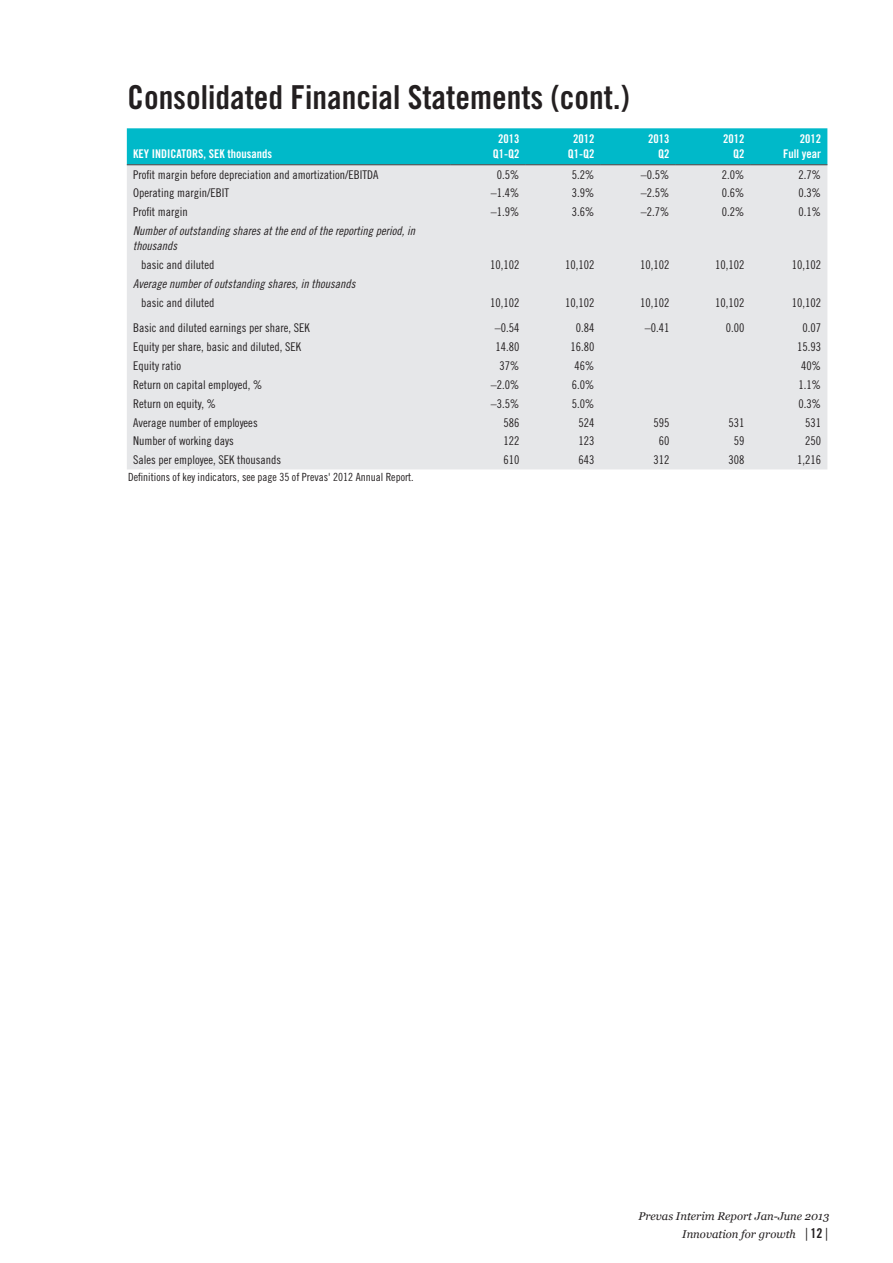
<style>
.page{position:relative;width:893px;height:1263px;background:#fff}
.page>*{position:absolute;margin:0;border:0;box-sizing:border-box;transform-origin:0 0}
.t1{font:33px "Trade Gothic LT Std Bd Cn 20";color:#231f20}
.t2{font:12px "Trade Gothic LT Std Cn 18";color:#231f20}
.t3{font:12px/15px "Trade Gothic LT Std Cn 18 Obl";color:#231f20}
.t4{font:12px/15px "Trade Gothic LT Std Bd Cn 20";color:#fff;text-align:right}
.t5{font:11.25px "Trade Gothic LT Std Cn 18";color:#231f20}
.t6{font:italic 11.25px/18px "Georgia";color:#231f20;text-align:right}
.s1{font-style:normal;font-size:13.5px}
.s2{font-family:"Trade Gothic LT Std Bd Cn 20";font-style:normal;font-size:13.5px}
</style>
<div class="page">
<div style="left:127px;top:128px;width:700px;height:36px;background:#00b9c9"></div>
<div style="left:127px;top:165px;width:700px;height:304px;background:#e6e7e9"></div>
<hr style="left:127px;top:164px;width:324px;height:1px;background:#4b4c4d">
<hr style="left:451px;top:164px;width:75px;height:1px;background:#4b4c4d">
<hr style="left:526px;top:164px;width:75px;height:1px;background:#4b4c4d">
<hr style="left:601px;top:164px;width:75px;height:1px;background:#4b4c4d">
<hr style="left:676px;top:164px;width:75px;height:1px;background:#4b4c4d">
<hr style="left:751px;top:164px;width:76px;height:1px;background:#4b4c4d">
<h1 class="t1" style="left:128px;top:77px;width:504px">Consolidated Financial Statements (cont.)</h1>
<p class="t4" style="left:133px;top:146px;width:140px">KEY INDICATORS, SEK thousands</p>
<p class="t4" style="left:493px;top:131px;width:28px;text-align:center">2013<br>Q1-Q2</p>
<p class="t4" style="left:568px;top:131px;width:28px;text-align:center">2012<br>Q1-Q2</p>
<p class="t4" style="left:648px;top:131px;width:23px">2013<br>Q2</p>
<p class="t4" style="left:723px;top:131px;width:23px">2012<br>Q2</p>
<p class="t4" style="left:783px;top:131px;width:39px">2012<br>Full year</p>
<p class="t2" style="left:133px;top:167px;width:247px">Profit margin before depreciation and amortization/EBITDA</p>
<p class="t2" style="left:497px;top:167px;width:24px">0.5%</p>
<p class="t2" style="left:572px;top:167px;width:24px">5.2%</p>
<p class="t2" style="left:641px;top:167px;width:30px">–0.5%</p>
<p class="t2" style="left:722px;top:167px;width:24px">2.0%</p>
<p class="t2" style="left:798px;top:167px;width:24px">2.7%</p>
<p class="t2" style="left:133px;top:186px;width:97px">Operating margin/EBIT</p>
<p class="t2" style="left:491px;top:186px;width:30px">–1.4%</p>
<p class="t2" style="left:572px;top:186px;width:24px">3.9%</p>
<p class="t2" style="left:641px;top:186px;width:30px">–2.5%</p>
<p class="t2" style="left:722px;top:186px;width:24px">0.6%</p>
<p class="t2" style="left:798px;top:186px;width:24px">0.3%</p>
<p class="t2" style="left:133px;top:205px;width:56px">Profit margin</p>
<p class="t2" style="left:491px;top:205px;width:30px">–1.9%</p>
<p class="t2" style="left:572px;top:205px;width:24px">3.6%</p>
<p class="t2" style="left:641px;top:205px;width:30px">–2.7%</p>
<p class="t2" style="left:722px;top:205px;width:24px">0.2%</p>
<p class="t2" style="left:798px;top:205px;width:24px">0.1%</p>
<p class="t3" style="left:133px;top:224px;width:283px">Number of outstanding shares at the end of the reporting period, in thousands</p>
<p class="t2" style="left:141px;top:258px;width:75px">basic and diluted</p>
<p class="t2" style="left:490px;top:258px;width:31px">10,102</p>
<p class="t2" style="left:565px;top:258px;width:31px">10,102</p>
<p class="t2" style="left:640px;top:258px;width:31px">10,102</p>
<p class="t2" style="left:715px;top:258px;width:31px">10,102</p>
<p class="t2" style="left:792px;top:258px;width:31px">10,102</p>
<p class="t3" style="left:133px;top:276px;width:224px">Average number of outstanding shares, in thousands</p>
<p class="t2" style="left:141px;top:295px;width:75px">basic and diluted</p>
<p class="t2" style="left:490px;top:295px;width:31px">10,102</p>
<p class="t2" style="left:565px;top:295px;width:31px">10,102</p>
<p class="t2" style="left:640px;top:295px;width:31px">10,102</p>
<p class="t2" style="left:715px;top:295px;width:31px">10,102</p>
<p class="t2" style="left:792px;top:295px;width:31px">10,102</p>
<p class="t2" style="left:133px;top:321px;width:178px">Basic and diluted earnings per share, SEK</p>
<p class="t2" style="left:495px;top:321px;width:26px">–0.54</p>
<p class="t2" style="left:576px;top:321px;width:20px">0.84</p>
<p class="t2" style="left:645px;top:321px;width:26px">–0.41</p>
<p class="t2" style="left:726px;top:321px;width:20px">0.00</p>
<p class="t2" style="left:802px;top:321px;width:20px">0.07</p>
<p class="t2" style="left:133px;top:340px;width:169px">Equity per share, basic and diluted, SEK</p>
<p class="t2" style="left:495px;top:340px;width:25px">14.80</p>
<p class="t2" style="left:570px;top:340px;width:25px">16.80</p>
<p class="t2" style="left:797px;top:340px;width:25px">15.93</p>
<p class="t2" style="left:133px;top:359px;width:49px">Equity ratio</p>
<p class="t2" style="left:499px;top:359px;width:21px">37%</p>
<p class="t2" style="left:574px;top:359px;width:21px">46%</p>
<p class="t2" style="left:801px;top:359px;width:21px">40%</p>
<p class="t2" style="left:133px;top:377px;width:131px">Return on capital employed, %</p>
<p class="t2" style="left:491px;top:377px;width:30px">–2.0%</p>
<p class="t2" style="left:572px;top:377px;width:24px">6.0%</p>
<p class="t2" style="left:798px;top:377px;width:24px">1.1%</p>
<p class="t2" style="left:133px;top:396px;width:84px">Return on equity, %</p>
<p class="t2" style="left:491px;top:396px;width:30px">–3.5%</p>
<p class="t2" style="left:572px;top:396px;width:24px">5.0%</p>
<p class="t2" style="left:798px;top:396px;width:24px">0.3%</p>
<p class="t2" style="left:133px;top:415px;width:126px">Average number of employees</p>
<p class="t2" style="left:503px;top:415px;width:17px">586</p>
<p class="t2" style="left:578px;top:415px;width:17px">524</p>
<p class="t2" style="left:653px;top:415px;width:17px">595</p>
<p class="t2" style="left:728px;top:415px;width:17px">531</p>
<p class="t2" style="left:805px;top:415px;width:17px">531</p>
<p class="t2" style="left:133px;top:434px;width:102px">Number of working days</p>
<p class="t2" style="left:503px;top:434px;width:17px">122</p>
<p class="t2" style="left:578px;top:434px;width:17px">123</p>
<p class="t2" style="left:659px;top:434px;width:12px">60</p>
<p class="t2" style="left:734px;top:434px;width:12px">59</p>
<p class="t2" style="left:805px;top:434px;width:17px">250</p>
<p class="t2" style="left:133px;top:453px;width:149px">Sales per employee, SEK thousands</p>
<p class="t2" style="left:503px;top:453px;width:17px">610</p>
<p class="t2" style="left:578px;top:453px;width:17px">643</p>
<p class="t2" style="left:653px;top:453px;width:17px">312</p>
<p class="t2" style="left:728px;top:453px;width:17px">308</p>
<p class="t2" style="left:797px;top:453px;width:25px">1,216</p>
<p class="t5" style="left:128px;top:471px;width:287px">Definitions of key indicators, see page 35 of Prevas' 2012 Annual Report.</p>
<p class="t6" style="left:638px;top:1208px;width:192px">Prevas Interim Report Jan-June 2013<br>Innovation for growth <span class="s1">|</span> <span class="s2">12</span> <span class="s1">|</span></p>
</div>
